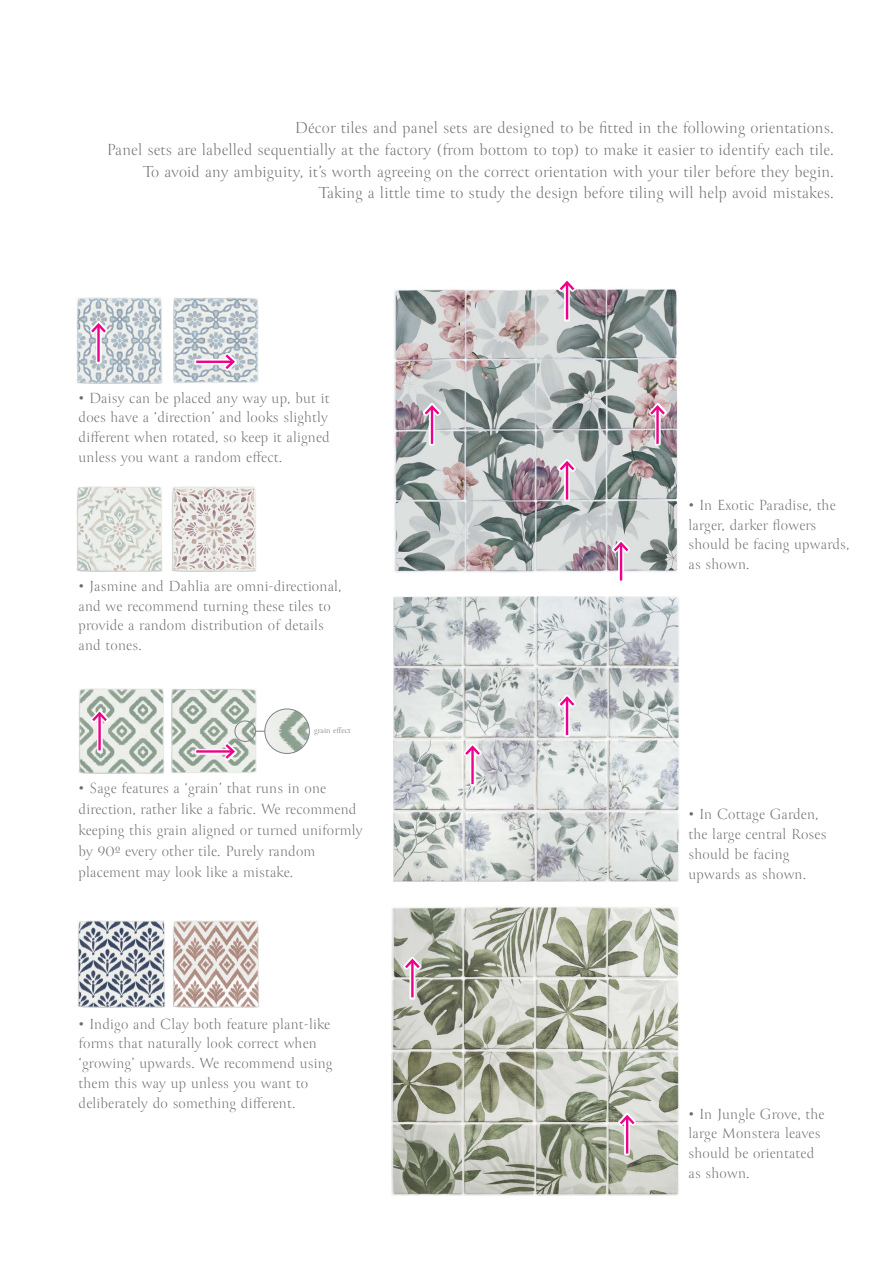
<style>
.page{position:relative;width:893px;height:1263px;background:#fff}
.page>*{position:absolute;margin:0;border:0;box-sizing:border-box;transform-origin:0 0}
.t1{font:300 18px "Canto Pen";letter-spacing:.01em;color:#6c6d70}
.t2{font:300 16.5px/19.8px "Canto Pen";letter-spacing:.01em;color:#6c6d70}
.t3{font:300 9px "Canto Pen";letter-spacing:.01em;color:#6c6d70}
</style>
<div class="page">
<img style="left:392px;top:907px;width:287px;height:288px">
<img style="left:394px;top:596px;width:285px;height:286px">
<img style="left:394px;top:289px;width:284px;height:284px">
<img style="left:77px;top:298px;width:85px;height:85px">
<img style="left:173px;top:298px;width:86px;height:85px">
<img style="left:77px;top:486px;width:85px;height:85px">
<img style="left:171px;top:486px;width:85px;height:85px">
<img style="left:78px;top:920px;width:87px;height:87px">
<img style="left:172px;top:920px;width:87px;height:87px">
<img style="left:79px;top:689px;width:85px;height:85px">
<img style="left:171px;top:689px;width:85px;height:85px">
<img style="left:265px;top:709px;width:44px;height:44px;border-radius:22px">
<div style="left:265px;top:709px;width:45px;height:45px;border:1px solid #808285;border-radius:50%"></div>
<div style="left:235px;top:721px;width:21px;height:21px;border:1px solid #808285;border-radius:50%"></div>
<svg style="left:558px;top:473px;width:18px;height:29px"></svg>
<hr style="left:566px;top:462px;width:2px;height:37px;background:#ed028b">
<svg style="left:557px;top:459px;width:20px;height:14px"></svg>
<svg style="left:558px;top:708px;width:18px;height:29px"></svg>
<hr style="left:566px;top:698px;width:2px;height:37px;background:#ed028b">
<svg style="left:557px;top:694px;width:20px;height:14px"></svg>
<svg style="left:558px;top:293px;width:18px;height:29px"></svg>
<hr style="left:566px;top:282px;width:2px;height:37px;background:#ed028b">
<svg style="left:557px;top:280px;width:20px;height:13px"></svg>
<svg style="left:89px;top:335px;width:19px;height:29px"></svg>
<hr style="left:97px;top:325px;width:3px;height:37px;background:#ed028b">
<svg style="left:89px;top:321px;width:19px;height:14px"></svg>
<svg style="left:90px;top:709px;width:19px;height:44px"></svg>
<hr style="left:98px;top:713px;width:3px;height:37px;background:#ed028b">
<svg style="left:90px;top:710px;width:19px;height:14px"></svg>
<svg style="left:194px;top:352px;width:29px;height:19px"></svg>
<hr style="left:196px;top:361px;width:37px;height:2px;background:#ed028b">
<svg style="left:223px;top:352px;width:14px;height:20px"></svg>
<svg style="left:194px;top:742px;width:29px;height:19px"></svg>
<hr style="left:196px;top:750px;width:37px;height:3px;background:#ed028b">
<svg style="left:223px;top:741px;width:14px;height:20px"></svg>
<svg style="left:423px;top:417px;width:18px;height:29px"></svg>
<hr style="left:431px;top:407px;width:2px;height:37px;background:#ed028b">
<svg style="left:422px;top:403px;width:20px;height:14px"></svg>
<svg style="left:648px;top:417px;width:19px;height:29px"></svg>
<hr style="left:656px;top:407px;width:3px;height:37px;background:#ed028b">
<svg style="left:648px;top:403px;width:19px;height:14px"></svg>
<svg style="left:612px;top:554px;width:18px;height:27px"></svg>
<hr style="left:620px;top:543px;width:2px;height:37px;background:#ed028b">
<svg style="left:611px;top:540px;width:20px;height:14px"></svg>
<svg style="left:463px;top:743px;width:19px;height:43px"></svg>
<hr style="left:471px;top:747px;width:3px;height:37px;background:#ed028b">
<svg style="left:463px;top:744px;width:19px;height:13px"></svg>
<svg style="left:403px;top:956px;width:19px;height:44px"></svg>
<hr style="left:411px;top:960px;width:3px;height:37px;background:#ed028b">
<svg style="left:402px;top:957px;width:20px;height:14px"></svg>
<svg style="left:618px;top:1127px;width:18px;height:29px"></svg>
<hr style="left:626px;top:1116px;width:2px;height:37px;background:#ed028b">
<svg style="left:617px;top:1113px;width:20px;height:14px"></svg>
<p class="t1" style="left:295px;top:117px;width:541px">Décor tiles and panel sets are designed to be fitted in the following orientations.</p>
<p class="t1" style="left:107px;top:138px;width:728px">Panel sets are labelled sequentially at the factory (from bottom to top) to make it easier to identify each tile.</p>
<p class="t1" style="left:143px;top:160px;width:692px">To avoid any ambiguity, it’s worth agreeing on the correct orientation with your tiler before they begin.</p>
<p class="t1" style="left:319px;top:182px;width:517px">Taking a little time to study the design before tiling will help avoid mistakes.</p>
<p class="t2" style="left:79px;top:389px;width:253px;text-align:justify">• Daisy can be placed any way up, but it does have a ‘direction’ and looks slightly different when rotated, so keep it aligned unless you want a random effect.</p>
<p class="t2" style="left:79px;top:577px;width:265px">• Jasmine and Dahlia are omni-directional, and we recommend turning these tiles to provide a random distribution of details</p>
<p class="t2" style="left:79px;top:636px;width:65px">and tones.</p>
<p class="t3" style="left:314px;top:724px;width:38px">grain effect</p>
<p class="t2" style="left:79px;top:779px;width:286px;line-height:21px">• Sage features a ‘grain’ that runs in one direction, rather like a fabric. We recommend keeping this grain aligned or turned uniformly by 90º every other tile. Purely random placement may look like a mistake.</p>
<p class="t2" style="left:79px;top:1015px;width:255px">• Indigo and Clay both feature plant-like forms that naturally look correct when ‘growing’ upwards. We recommend using them this way up unless you want to deliberately do something different.</p>
<p class="t2" style="left:688px;top:496px;width:163px">• In Exotic Paradise, the larger, darker flowers should be facing upwards, as shown.</p>
<p class="t2" style="left:688px;top:805px;width:139px">• In Cottage Garden, the large central Roses should be facing upwards as shown.</p>
<p class="t2" style="left:688px;top:1105px;width:137px">• In Jungle Grove, the large Monstera leaves should be orientated</p>
<p class="t2" style="left:688px;top:1164px;width:63px">as shown.</p>
</div>
